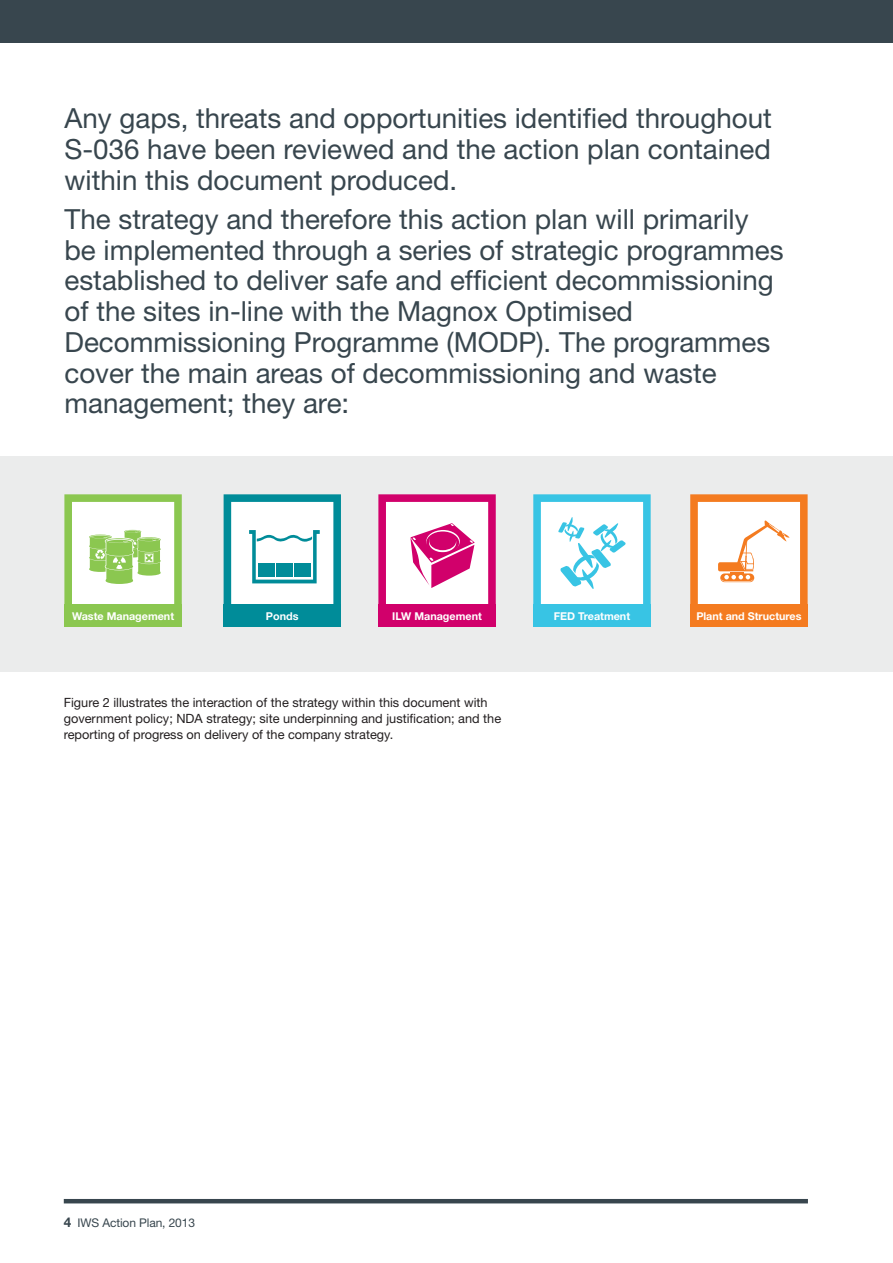
<style>
.page{position:relative;width:893px;height:1263px;background:#fff}
.page>*{position:absolute;margin:0;border:0;box-sizing:border-box;transform-origin:0 0}
.t1{font:27.75px/30.8px "Helvetica Neue";color:#38464e;text-align:justify}
.t2{font:12.75px/15.8px "Helvetica Neue";color:#231f20}
.t3{font:12px "Helvetica Neue";letter-spacing:-.01em;color:#38464e}
.t4{font:700 10.8px "Helvetica Neue";color:#fff}
.s1{font-weight:700;font-size:13.5px}
</style>
<div class="page">
<hr style="left:64px;top:1199px;width:744px;height:4px;background:#38464e">
<div style="left:0;top:0;width:893px;height:43px;background:#38464e"></div>
<div style="left:0;top:457px;width:893px;height:215px;background:#ebecec"></div>
<div style="left:64px;top:604px;width:118px;height:23px;background:#8bc750"></div>
<svg style="left:64px;top:494px;width:118px;height:110px"></svg>
<div style="left:224px;top:604px;width:117px;height:23px;background:#008c99"></div>
<svg style="left:224px;top:494px;width:117px;height:110px"></svg>
<div style="left:258px;top:564px;width:16px;height:13px;background:#008c99"></div>
<div style="left:276px;top:564px;width:16px;height:13px;background:#008c99"></div>
<div style="left:294px;top:564px;width:17px;height:13px;background:#008c99"></div>
<div style="left:378px;top:604px;width:118px;height:23px;background:#d1006b"></div>
<svg style="left:378px;top:494px;width:118px;height:110px"></svg>
<div style="left:429px;top:532px;width:27px;height:18px;background:#d1006b;border-radius:50%"></div>
<svg style="left:533px;top:494px;width:118px;height:110px"></svg>
<div style="left:533px;top:604px;width:118px;height:23px;background:#38c4e4"></div>
<div style="left:690px;top:604px;width:118px;height:23px;background:#f47b20"></div>
<svg style="left:690px;top:494px;width:118px;height:110px"></svg>
<p class="t1" style="left:64px;top:106px;width:709px">Any gaps, threats and opportunities identified throughout S-036 have been reviewed and the action plan contained within this document produced.</p>
<p class="t1" style="left:64px;top:206px;width:721px;text-align:left">The strategy and therefore this action plan will primarily be implemented through a series of strategic programmes established to deliver safe and efficient decommissioning of the sites in-line with the Magnox Optimised Decommissioning Programme (MODP). The programmes cover the main areas of decommissioning and waste management; they are:</p>
<p class="t4" style="left:72px;top:612px;width:104px">Waste Management</p>
<p class="t4" style="left:266px;top:612px;width:34px">Ponds</p>
<p class="t4" style="left:392px;top:612px;width:91px">ILW Management</p>
<p class="t4" style="left:554px;top:612px;width:78px">FED Treatment</p>
<p class="t4" style="left:696px;top:612px;width:107px">Plant and Structures</p>
<p class="t2" style="left:64px;top:696px;width:439px">Figure 2 illustrates the interaction of the strategy within this document with government policy; NDA strategy; site underpinning and justification; and the reporting of progress on delivery of the company strategy.</p>
<p class="t3" style="left:64px;top:1218px;width:133px"><span class="s1">4</span> IWS Action Plan, 2013</p>
</div>
